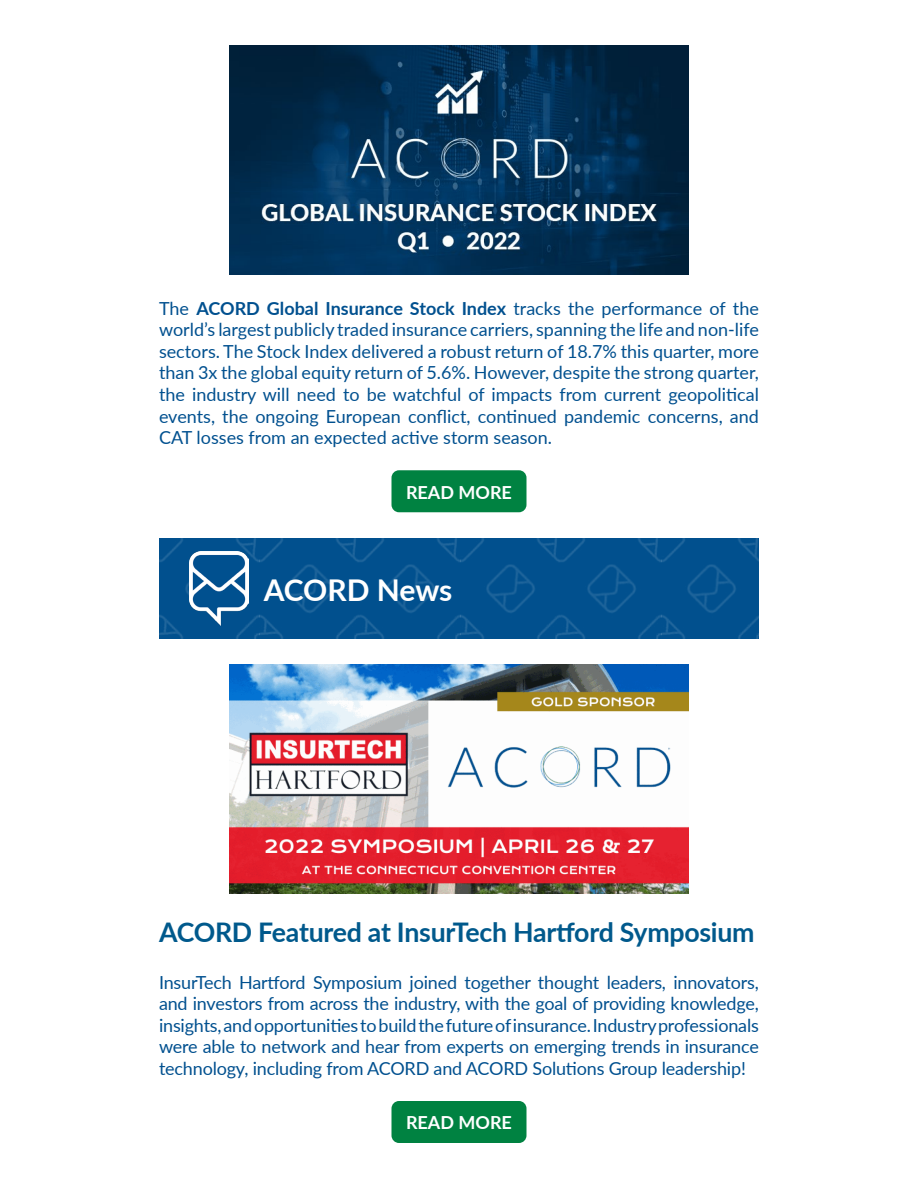
<style>
.page{position:relative;width:918px;height:1188px;background:#fff}
.page>*{position:absolute;margin:0;border:0;box-sizing:border-box;transform-origin:0 0}
.t1{font:700 30px "Lato";letter-spacing:-.005em;color:#fff}
.t2{font:700 27px "Lato";letter-spacing:-.01em;color:#00598c}
.t3{font:18px/21.6px "Lato";letter-spacing:-.01em;color:#00508f;text-align:justify}
.t4{font:700 18px "Lato";color:#fff}
.s1{font-weight:700}
</style>
<div class="page">
<img style="left:230px;top:45px;width:458px;height:229px">
<img style="left:230px;top:665px;width:458px;height:229px">
<div style="left:392px;top:470px;width:134px;height:42px;background:#008241;border-radius:8px"></div>
<div style="left:392px;top:1101px;width:134px;height:42px;background:#008241;border-radius:8px"></div>
<img style="left:159px;top:538px;width:600px;height:101px">
<img style="left:189px;top:551px;width:60px;height:75px">
<p class="t3" style="left:159px;top:297px;width:602px">The <span class="s1">ACORD Global Insurance Stock Index</span> tracks the performance of the world’s largest publicly traded insurance carriers, spanning the life and non-life sectors. The Stock Index delivered a robust return of 18.7% this quarter, more than 3x the global equity return of 5.6%. However, despite the strong quarter, the industry will need to be watchful of impacts from current geopolitical events, the ongoing European conflict, continued pandemic concerns, and CAT losses from an expected active storm season.</p>
<p class="t4" style="left:406px;top:479px;width:107px">READ MORE</p>
<h1 class="t1" style="left:264px;top:568px;width:190px">ACORD News</h1>
<h2 class="t2" style="left:159px;top:912px;width:597px">ACORD Featured at InsurTech Hartford Symposium</h2>
<p class="t3" style="left:159px;top:970px;width:601px">InsurTech Hartford Symposium joined together thought leaders, innovators, and investors from across the industry, with the goal of providing knowledge, insights, and opportunities to build the future of insurance. Industry professionals were able to network and hear from experts on emerging trends in insurance technology, including from ACORD and ACORD Solutions Group leadership!</p>
<p class="t4" style="left:406px;top:1109px;width:107px">READ MORE</p>
</div>
